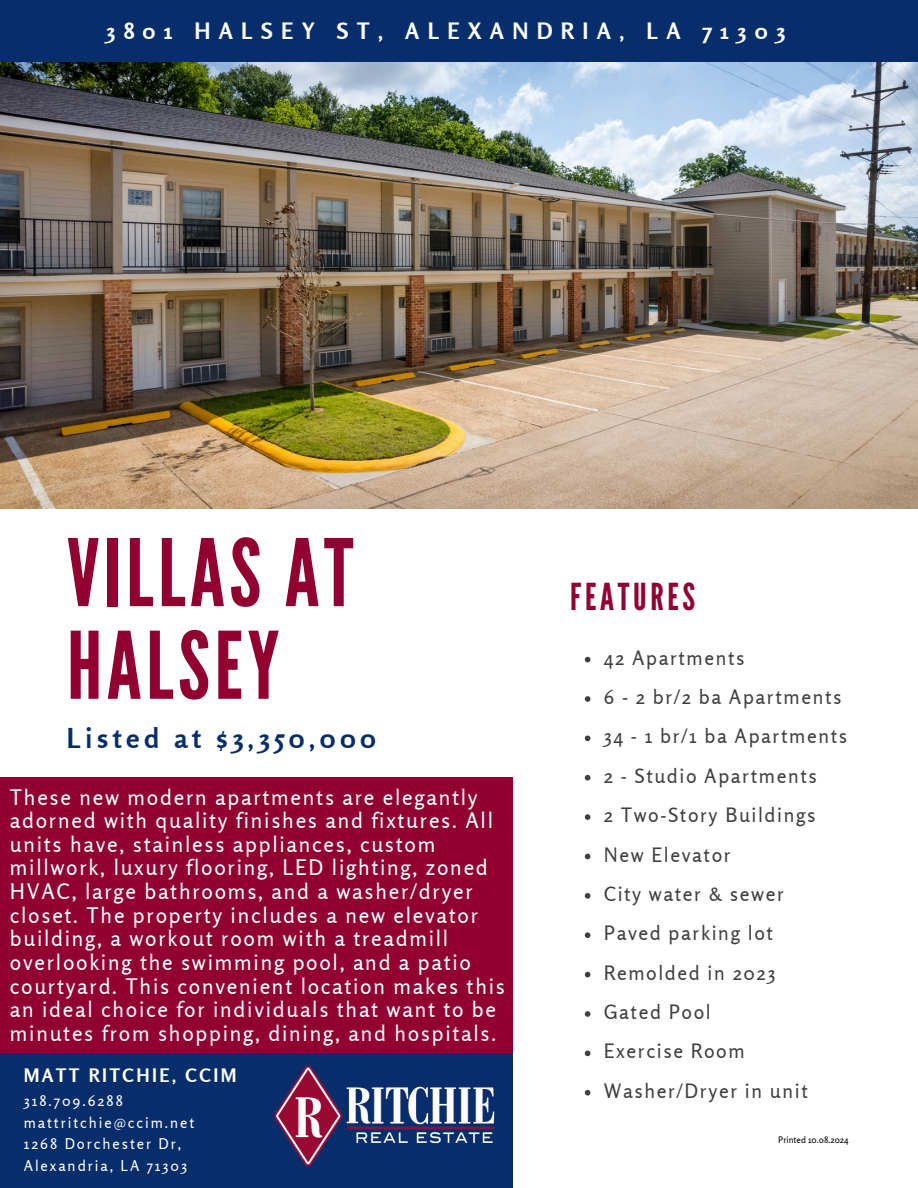
<style>
.page{position:relative;width:918px;height:1188px;background:#fff}
.page>*{position:absolute;margin:0;border:0;box-sizing:border-box;transform-origin:0 0}
.t1{font:92.7px/92.7px "League Gothic";letter-spacing:.05em;color:#920032}
.t2{font:37.05px "League Gothic";letter-spacing:.1em;color:#920032}
.t3{font:700 27.3px "Rosario";letter-spacing:.16em;color:#072e6b}
.t4{font:700 22.5px "Rosario";letter-spacing:.37em;color:#fff}
.t5{font:21.3px/23.7px "Rosario";letter-spacing:.08em;color:#fff}
.t6{font:19.8px "Rosario";letter-spacing:.08em;color:#414040}
.t7{font:700 18.6px "Rosario";letter-spacing:.13em;color:#fff}
.t8{font:14.85px "Rosario";letter-spacing:.13em;color:#fff}
.t9{font:9px "Rosario";color:#000}
</style>
<div class="page">
<img style="left:0;top:62px;width:918px;height:447px">
<div style="left:0;top:0;width:918px;height:62px;background:#072e6b"></div>
<div style="left:0;top:777px;width:513px;height:281px;background:#920032"></div>
<div style="left:0;top:1053px;width:513px;height:135px;background:#072e6b"></div>
<svg style="left:585px;top:657px;width:5px;height:5px"></svg>
<svg style="left:585px;top:696px;width:5px;height:6px"></svg>
<svg style="left:585px;top:736px;width:5px;height:5px"></svg>
<svg style="left:585px;top:775px;width:5px;height:6px"></svg>
<svg style="left:585px;top:814px;width:5px;height:6px"></svg>
<svg style="left:585px;top:854px;width:5px;height:5px"></svg>
<svg style="left:585px;top:893px;width:5px;height:6px"></svg>
<svg style="left:585px;top:932px;width:5px;height:6px"></svg>
<svg style="left:585px;top:972px;width:5px;height:5px"></svg>
<svg style="left:585px;top:1011px;width:5px;height:6px"></svg>
<svg style="left:585px;top:1051px;width:5px;height:5px"></svg>
<svg style="left:585px;top:1090px;width:5px;height:6px"></svg>
<img style="left:274px;top:1065px;width:221px;height:102px">
<p class="t4" style="left:106px;top:17px;width:681px">3801 HALSEY ST, ALEXANDRIA, LA 71303</p>
<p class="t1" style="left:67px;top:529px;width:288px">VILLAS AT<br>HALSEY</p>
<p class="t3" style="left:67px;top:721px;width:311px">Listed at $3,350,000</p>
<p class="t5" style="left:10px;top:785px;width:497px">These new modern apartments are elegantly adorned with quality finishes and fixtures. All units have, stainless appliances, custom millwork, luxury flooring, LED lighting, zoned HVAC, large bathrooms, and a washer/dryer closet. The property includes a new elevator building, a workout room with a treadmill overlooking the swimming pool, and a patio courtyard. This convenient location makes this an ideal choice for individuals that want to be minutes from shopping, dining, and hospitals.</p>
<p class="t7" style="left:24px;top:1064px;width:214px">MATT RITCHIE, CCIM</p>
<p class="t8" style="left:24px;top:1092px;width:101px">318.709.6288</p>
<p class="t8" style="left:24px;top:1113px;width:172px">mattritchie@ccim.net</p>
<p class="t8" style="left:24px;top:1135px;width:159px">1268 Dorchester Dr,</p>
<p class="t8" style="left:24px;top:1156px;width:165px">Alexandria, LA 71303</p>
<h4 class="t2" style="left:570px;top:576px;width:127px">FEATURES</h4>
<h1 class="t6" style="left:604px;top:645px;width:142px">42 Apartments</h1>
<h3 class="t6" style="left:604px;top:685px;width:239px">6 - 2 br/2 ba Apartments</h3>
<h5 class="t6" style="left:604px;top:724px;width:245px">34 - 1 br/1 ba Apartments</h5>
<p class="t6" style="left:604px;top:763px;width:215px">2 - Studio Apartments</p>
<h6 class="t6" style="left:604px;top:803px;width:213px">2 Two-Story Buildings</h6>
<p class="t6" style="left:604px;top:842px;width:128px">New Elevator</p>
<p class="t6" style="left:604px;top:882px;width:182px">City water &amp; sewer</p>
<p class="t6" style="left:604px;top:921px;width:171px">Paved parking lot</p>
<p class="t6" style="left:604px;top:960px;width:173px">Remolded in 2023</p>
<h2 class="t6" style="left:604px;top:1000px;width:109px">Gated Pool</h2>
<p class="t6" style="left:604px;top:1039px;width:143px">Exercise Room</p>
<p class="t6" style="left:604px;top:1078px;width:206px">Washer/Dryer in unit</p>
<p class="t9" style="left:778px;top:1134px;width:72px">Printed 10.08.2024</p>
</div>
